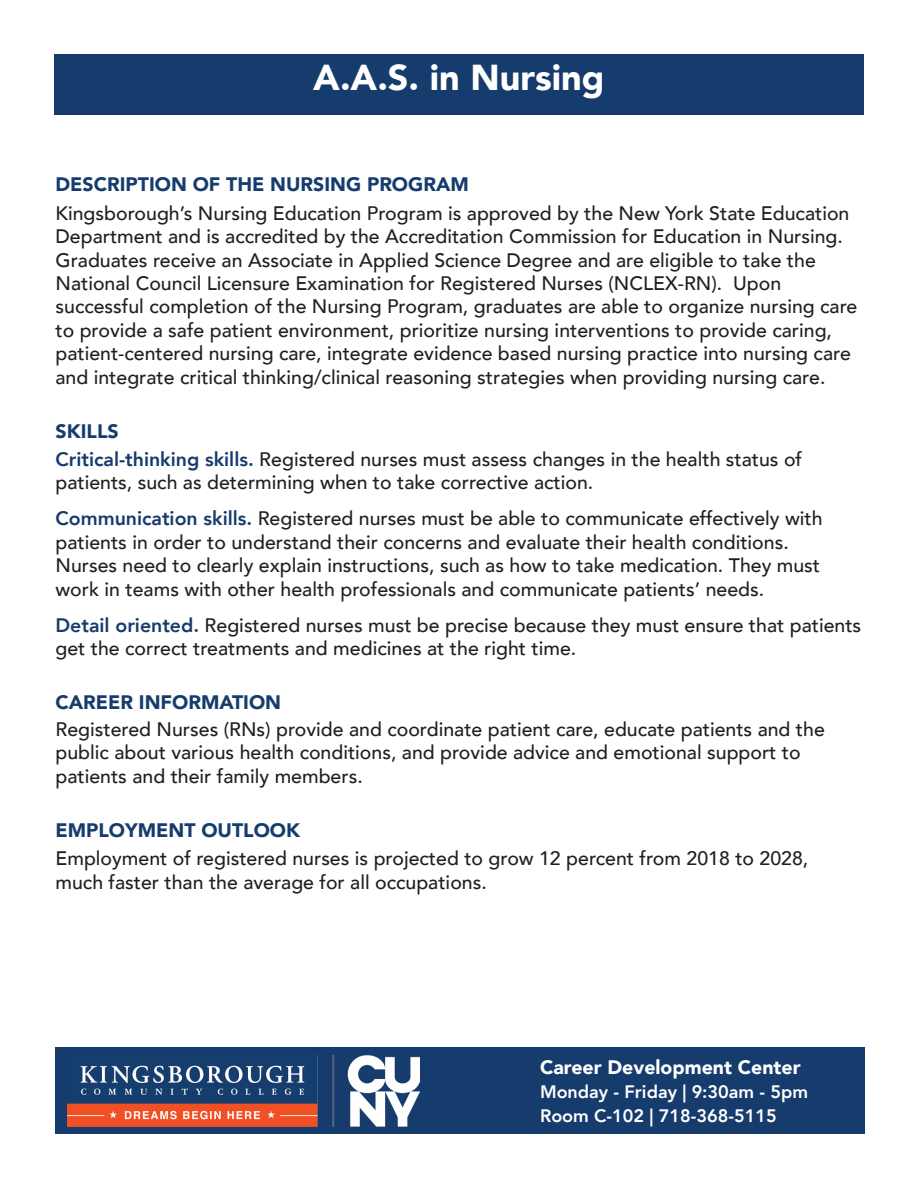
<style>
.page{position:relative;width:918px;height:1188px;background:#fff}
.page>*{position:absolute;margin:0;border:0;box-sizing:border-box;transform-origin:0 0}
.t1{font:900 36px "Avenir";color:#fff}
.t2{font:500 19.5px/23.4px "Avenir";color:#231f20}
.t3{font:900 19.5px "Avenir";color:#163c6d}
.t4{font:900 19.5px "Avenir";color:#fff}
.t5{font:800 18px/24px "Avenir";color:#fff}
.s1{font-weight:900;color:#163c6d}
.s2{font-weight:800;color:#163c6d}
</style>
<div class="page">
<div style="left:54px;top:54px;width:810px;height:60px;background:#163c6d"></div>
<div style="left:56px;top:1048px;width:810px;height:86px;background:#163c6d"></div>
<img style="left:68px;top:1055px;width:352px;height:71px">
<h1 class="t1" style="left:313px;top:47px;width:293px">A.A.S. in Nursing</h1>
<p class="t3" style="left:56px;top:168px;width:415px">DESCRIPTION OF THE NURSING PROGRAM</p>
<p class="t2" style="left:56px;top:200px;width:803px">Kingsborough’s Nursing Education Program is approved by the New York State Education Department and is accredited by the Accreditation Commission for Education in Nursing.<br>Graduates receive an Associate in Applied Science Degree and are eligible to take the National Council Licensure Examination for Registered Nurses (NCLEX-RN). Upon successful completion of the Nursing Program, graduates are able to organize nursing care to provide a safe patient environment, prioritize nursing interventions to provide caring, patient-centered nursing care, integrate evidence based nursing practice into nursing care and integrate critical thinking/clinical reasoning strategies when providing nursing care.</p>
<p class="t2" style="left:56px;top:415px;width:748px;line-height:28.5px"><span class="s1">SKILLS<br></span><span class="s2">Critical-thinking skills.</span> Registered nurses must assess changes in the health status of</p>
<p class="t2" style="left:56px;top:464px;width:769px;line-height:36px">patients, such as determining when to take corrective action.<br><span class="s2">Communication skills.</span> Registered nurses must be able to communicate effectively with</p>
<p class="t2" style="left:56px;top:529px;width:766px">patients in order to understand their concerns and evaluate their health conditions.<br>Nurses need to clearly explain instructions, such as how to take medication. They must work in teams with other health professionals and communicate patients’ needs.</p>
<p class="t2" style="left:56px;top:612px;width:807px"><span class="s2">Detail oriented.</span> Registered nurses must be precise because they must ensure that patients get the correct treatments and medicines at the right time.</p>
<p class="t3" style="left:56px;top:686px;width:227px">CAREER INFORMATION</p>
<p class="t2" style="left:56px;top:716px;width:771px">Registered Nurses (RNs) provide and coordinate patient care, educate patients and the public about various health conditions, and provide advice and emotional support to patients and their family members.</p>
<p class="t3" style="left:56px;top:813px;width:246px">EMPLOYMENT OUTLOOK</p>
<p class="t2" style="left:56px;top:846px;width:754px">Employment of registered nurses is projected to grow 12 percent from 2018 to 2028, much faster than the average for all occupations.</p>
<p class="t4" style="left:540px;top:1050px;width:262px">Career Development Center</p>
<p class="t5" style="left:540px;top:1080px;width:270px">Monday - Friday | 9:30am - 5pm<br>Room C-102 | 718-368-5115</p>
</div>
